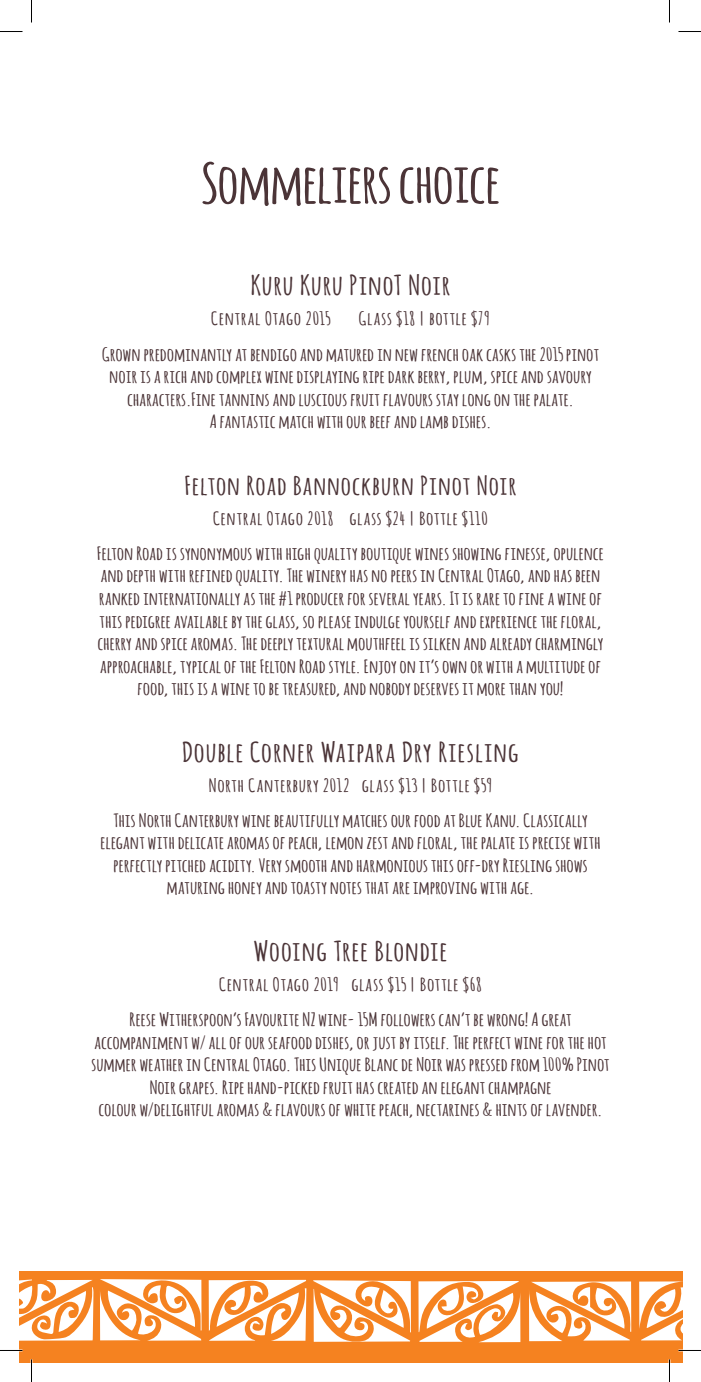
<style>
.page{position:relative;width:701px;height:1382px;background:#fff}
.page>*{position:absolute;margin:0;border:0;box-sizing:border-box;transform-origin:0 0}
.PAGE_HEAD{font:700 54px "Amatic";color:#4b3437;scale:1.2 1}
.Item_Details{font:700 27px "Amatic";letter-spacing:.045em;color:#4b3437;scale:1.2 1}
.Item_Details-2{font:700 25.5px "Amatic";letter-spacing:.045em;color:#4b3437;scale:1.2 1}
.Item_Details-3{font:700 18px/22.5px "Amatic";letter-spacing:.02em;color:#4b3437;text-align:center;scale:1.2 1}
.Item_Details-4{font:700 18px "Amatic";letter-spacing:.05em;color:#4b3437;scale:1.2 1}
</style>
<div class="page">
<div style="left:19px;top:1271px;width:663px;height:91px;background:#f58220"></div>
<svg style="left:313px;top:1280px;width:98px;height:62px"></svg>
<svg style="left:100px;top:1279px;width:102px;height:61px"></svg>
<svg style="left:418px;top:1281px;width:103px;height:60px"></svg>
<svg style="left:529px;top:1281px;width:102px;height:59px"></svg>
<svg style="left:209px;top:1279px;width:97px;height:61px"></svg>
<svg style="left:19px;top:1279px;width:75px;height:61px"></svg>
<svg style="left:639px;top:1281px;width:43px;height:59px"></svg>
<hr style="left:0;top:1349px;width:22px;height:2px;background:#fff">
<hr style="left:678px;top:1349px;width:23px;height:2px;background:#fff">
<hr style="left:668px;top:1359px;width:2px;height:22px;background:#fff">
<svg style="left:0;top:31px;width:22px;height:1px"></svg>
<svg style="left:678px;top:31px;width:23px;height:1px"></svg>
<svg style="left:31px;top:0;width:1px;height:22px"></svg>
<svg style="left:31px;top:1359px;width:1px;height:22px"></svg>
<svg style="left:669px;top:0;width:1px;height:22px"></svg>
<svg style="left:669px;top:1359px;width:1px;height:22px"></svg>
<p class="PAGE_HEAD" style="left:201px;top:145px;width:250px">Sommeliers choice</p>
<p class="Item_Details" style="left:251px;top:266px;width:168px">Kuru Kuru PinoT Noir</p>
<p class="Item_Details-4" style="left:211px;top:306px;width:101px">Central Otago 2015</p>
<p class="Item_Details-4" style="left:359px;top:306px;width:111px">Glass $18 | bottle $79</p>
<p class="Item_Details-3" style="left:102px;top:342px;width:416px">Grown predominantly at bendigo and matured in new french oak casks the 2015 pinot noir is a rich and complex wine displaying ripe dark berry, plum, spice and savoury characters.Fine tannins and luscious fruit flavours stay long on the palate.<br>A fantastic match with our beef and lamb dishes.</p>
<p class="Item_Details-2" style="left:185px;top:467px;width:278px">Felton Road Bannockburn Pinot Noir</p>
<p class="Item_Details-4" style="left:213px;top:505px;width:231px">Central Otago 2018 glass $24 | Bottle $110</p>
<p class="Item_Details-3" style="left:97px;top:541px;width:423px">Felton Road is synonymous with high quality boutique wines showing finesse, opulence and depth with refined quality. The winery has no peers in Central Otago, and has been ranked internationally as the #1 producer for several years. It is rare to fine a wine of this pedigree available by the glass, so please indulge yourself and experience the floral, cherry and spice aromas. The deeply textural mouthfeel is silken and already charmingly approachable, typical of the Felton Road style. Enjoy on it’s own or with a multitude of food, this is a wine to be treasured, and nobody deserves it more than you!</p>
<p class="Item_Details" style="left:182px;top:732px;width:282px">Double Corner Waipara Dry Riesling</p>
<p class="Item_Details-4" style="left:209px;top:772px;width:237px">North Canterbury 2012 glass $13 | Bottle $59</p>
<p class="Item_Details-3" style="left:100px;top:808px;width:418px">This North Canterbury wine beautifully matches our food at Blue Kanu. Classically elegant with delicate aromas of peach, lemon zest and floral, the palate is precise with perfectly pitched acidity. Very smooth and harmonious this off-dry Riesling shows maturing honey and toasty notes that are improving with age.</p>
<p class="Item_Details" style="left:254px;top:931px;width:162px">Wooing Tree Blondie</p>
<p class="Item_Details-4" style="left:219px;top:971px;width:220px">Central Otago 2019 glass $15 | Bottle $68</p>
<p class="Item_Details-3" style="left:92px;top:1007px;width:433px">Reese Witherspoon’s Favourite NZ wine- 15M followers can’t be wrong! A great accompaniment w/ all of our seafood dishes, or just by itself. The perfect wine for the hot summer weather in Central Otago. This Unique Blanc de Noir was pressed from 100% Pinot Noir grapes. Ripe hand-picked fruit has created an elegant champagne<br>colour w/delightful aromas &amp; flavours of white peach, nectarines &amp; hints of lavender.</p>
</div>
